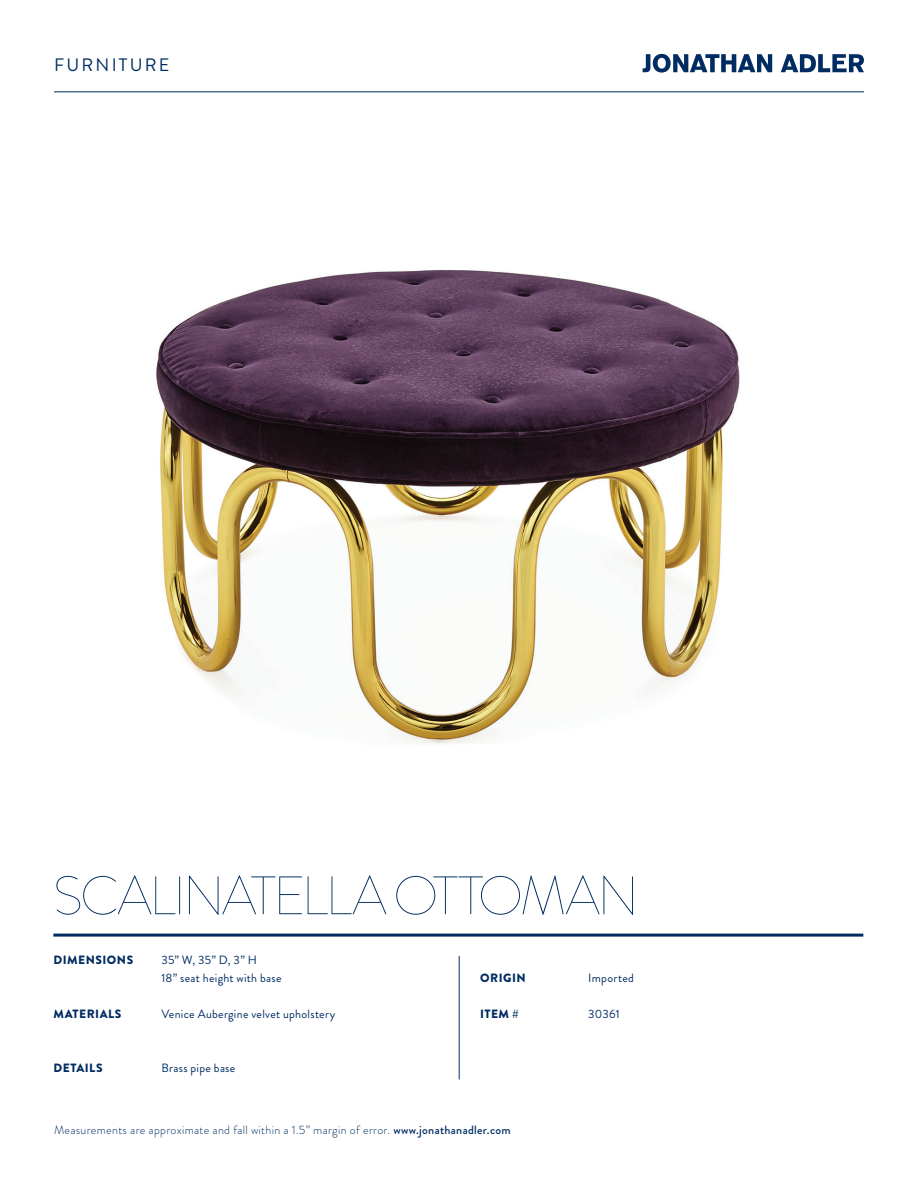
<style>
.page{position:relative;width:918px;height:1188px;background:#fff}
.page>*{position:absolute;margin:0;border:0;box-sizing:border-box;transform-origin:0 0}
.t1{font:100 54px "Brandon Grotesque";letter-spacing:-.05em;color:#002c62}
.t2{font:18px "Brandon Grotesque";letter-spacing:.12em;color:#002c62}
.t3{font:12px/18px "Brandon Grotesque";letter-spacing:.025em;color:#002c62}
.t4{font:300 12px "Brandon Grotesque";letter-spacing:.025em;color:#002c62}
.t5{font:900 12px "Brandon Grotesque";letter-spacing:.04em;color:#002c62}
.s1{font-weight:500}
</style>
<div class="page">
<svg style="left:643px;top:54px;width:129px;height:19px"></svg>
<svg style="left:781px;top:54px;width:83px;height:18px"></svg>
<hr style="left:54px;top:92px;width:810px;height:1px;background:#002c62">
<hr style="left:53px;top:934px;width:810px;height:3px;background:#002c62">
<hr style="left:459px;top:956px;width:1px;height:123px;background:#002c62">
<img style="left:156px;top:270px;width:584px;height:474px">
<h2 class="t2" style="left:54px;top:53px;width:117px">FURNITURE</h2>
<h1 class="t1" style="left:53px;top:859px;width:588px">SCALINATELLA OTTOMAN</h1>
<p class="t5" style="left:53px;top:952px;width:81px">DIMENSIONS</p>
<p class="t5" style="left:53px;top:1006px;width:70px">MATERIALS</p>
<p class="t5" style="left:53px;top:1060px;width:51px">DETAILS</p>
<p class="t3" style="left:161px;top:951px;width:122px">35” W, 35” D, 3” H<br>18” seat height with base</p>
<p class="t3" style="left:161px;top:1005px;width:175px">Venice Aubergine velvet upholstery</p>
<p class="t3" style="left:161px;top:1059px;width:76px">Brass pipe base</p>
<p class="t5" style="left:480px;top:970px;width:47px">ORIGIN</p>
<p class="t5" style="left:480px;top:1006px;width:40px">ITEM #</p>
<p class="t4" style="left:54px;top:1122px;width:458px">Measurements are approximate and fall within a 1.5” margin of error. <span class="s1">www.jonathanadler.com</span></p>
<p class="t3" style="left:588px;top:969px;width:47px">Imported</p>
<p class="t3" style="left:588px;top:1005px;width:33px">30361</p>
</div>
